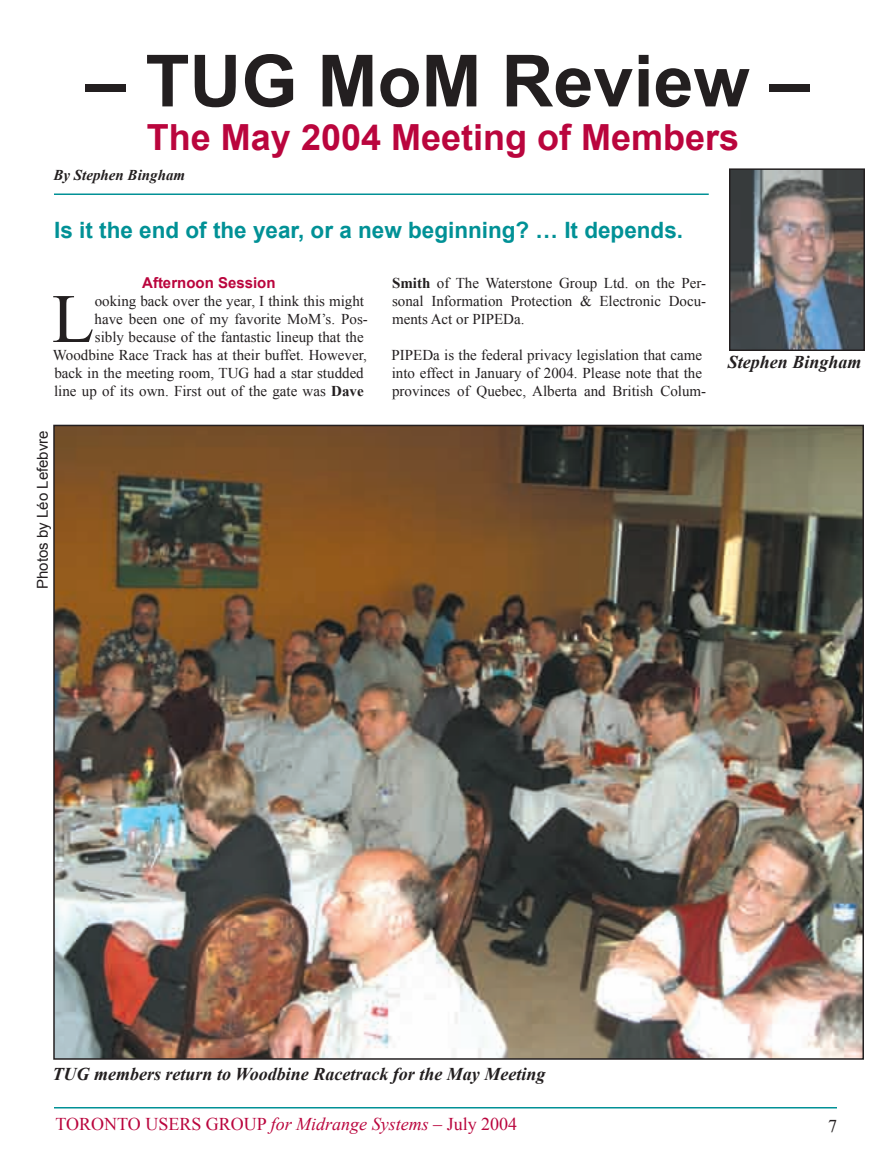
<style>
.page{position:relative;width:891px;height:1161px;background:#fff}
.page>*{position:absolute;margin:0;border:0;box-sizing:border-box;transform-origin:0 0}
.t1{font:700 72px "Arial";color:#231f20}
.t2{font:69.3px "Times New Roman";color:#231f20}
.t3{font:700 36px "Arial";color:#ba053d}
.t4{font:700 22.5px "Arial";color:#019196}
.t5{font:italic 700 18px "Times New Roman";color:#231f20}
.t6{font:18px "Times New Roman";color:#ba053d}
.t7{font:18px "Times New Roman";color:#231f20}
.t8{font:15px/18px "Times New Roman";color:#231f20;text-align:right}
.t9{font:15px "Arial";color:#231f20}
.t10{font:italic 700 15px "Times New Roman";color:#231f20}
.t11{font:700 15px "Arial";color:#ba053d}
.s1{font-weight:700}
.s2{font-style:italic}
</style>
<div class="page">
<hr style="left:54px;top:1107px;width:783px;height:1px;background:#019196">
<hr style="left:54px;top:194px;width:655px;height:1px;background:#019196">
<img style="left:56px;top:428px;width:805px;height:629px">
<img style="left:732px;top:171px;width:130px;height:177px">
<div style="left:729px;top:168px;width:136px;height:183px;border:2px solid #231f20"></div>
<h1 class="t1" style="left:85px;top:34px;width:726px">– TUG MoM Review –</h1>
<h3 class="t3" style="left:147px;top:113px;width:594px">The May 2004 Meeting of Members</h3>
<p class="t10" style="left:53px;top:165px;width:133px">By Stephen Bingham</p>
<h3 class="t4" style="left:54px;top:216px;width:630px">Is it the end of the year, or a new beginning? … It depends.</h3>
<p class="t8" style="left:392px;top:274px;width:316px;text-align:justify"><span class="s1">Smith</span> of The Waterstone Group Ltd. on the Per&shy;sonal Information Protection &amp; Electronic Docu&shy;ments Act or PIPEDa.</p>
<p class="t8" style="left:392px;top:346px;width:316px;text-align:left">PIPEDa is the federal privacy legislation that came into effect in January of 2004. Please note that the provinces of Quebec, Alberta and British Colum-</p>
<p class="t11" style="left:142px;top:273px;width:135px">Afternoon Session</p>
<h2 class="t2" style="left:52px;top:272px;width:44px">L</h2>
<p class="t8" style="left:53px;top:292px;width:317px">ooking back over the year, I think this might<br>have been one of my favorite MoM’s. Pos-<br>sibly because of the fantastic lineup that the Woodbine Race Track has at their buffet. However, back in the meeting room, TUG had a star studded line up of its own. First out of the gate was <span class="s1">Dave</span></p>
<p class="t9" style="left:33px;top:589px;width:160px;rotate:-90deg">Photos by Léo Lefebvre</p>
<p class="t5" style="left:728px;top:350px;width:135px">Stephen Bingham</p>
<p class="t5" style="left:53px;top:1061px;width:494px">TUG members return to Woodbine Racetrack for the May Meeting</p>
<p class="t6" style="left:56px;top:1112px;width:463px">TORONTO USERS GROUP <span class="s2">for Midrange Systems</span> – July 2004</p>
<p class="t7" style="left:828px;top:1114px;width:10px">7</p>
</div>
